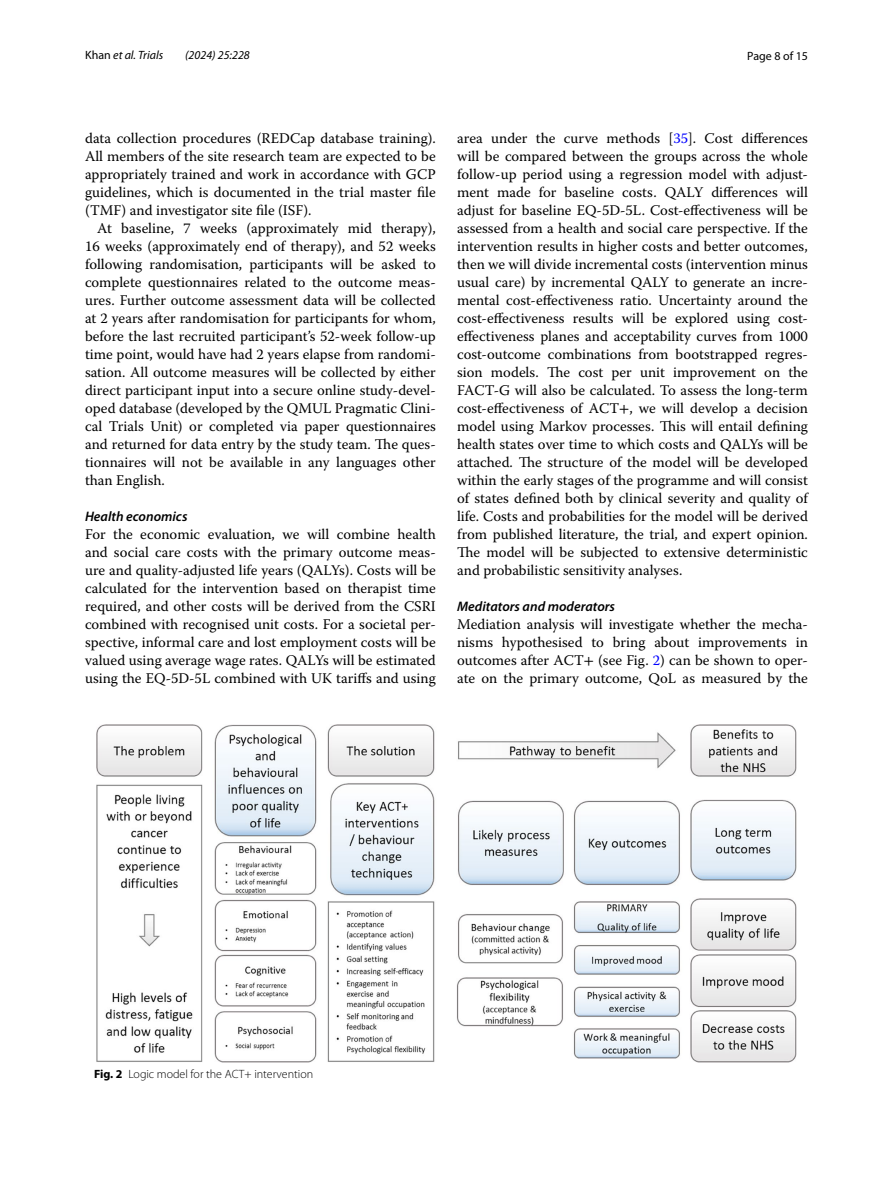
<style>
.page{position:relative;width:893px;height:1187px;background:#fff}
.page>*{position:absolute;margin:0;border:0;box-sizing:border-box;transform-origin:0 0}
.t1{font:14.7px/18px "Warnock Pro";color:#000;text-align:justify}
.t2{font:italic 600 13.8px "Myriad Pro";color:#000}
.t3{font:300 12px "Myriad Pro";color:#000}
.t4{font:italic 12px "Myriad Pro";color:#000}
.t5{font:12px "Myriad Pro";color:#000}
.s1{font-style:normal}
.s2{color:#00f}
.s3{font-family:"STIX"}
.s4{font-weight:700}
</style>
<div class="page">
<img style="left:96px;top:724px;width:701px;height:338px">
<p class="t4" style="left:85px;top:48px;width:80px"><span class="s1">Khan</span> et al. Trials</p>
<p class="t4" style="left:185px;top:48px;width:66px">(2024) 25:228</p>
<p class="t5" style="left:747px;top:48px;width:62px">Page 8 of 15</p>
<p class="t1" style="left:85px;top:128px;width:352px">data collection procedures (REDCap database training).<br>All members of the site research team are expected to be appropriately trained and work in accordance with GCP guidelines, which is documented in the trial master file (TMF) and investigator site file (ISF).</p>
<p class="t1" style="left:85px;top:218px;width:352px;text-indent:12px">At baseline, 7 weeks (approximately mid therapy), 16 weeks (approximately end of therapy), and 52 weeks following randomisation, participants will be asked to complete questionnaires related to the outcome meas&shy;ures. Further outcome assessment data will be collected at 2 years after randomisation for participants for whom, before the last recruited participant’s 52-week follow-up time point, would have had 2 years elapse from randomi&shy;sation. All outcome measures will be collected by either direct participant input into a secure online study-devel&shy;oped database (developed by the QMUL Pragmatic Clini&shy;cal Trials Unit) or completed via paper questionnaires and returned for data entry by the study team. The ques&shy;tionnaires will not be available in any languages other than English.</p>
<p class="t2" style="left:85px;top:507px;width:104px">Health economics</p>
<p class="t1" style="left:85px;top:524px;width:352px">For the economic evaluation, we will combine health and social care costs with the primary outcome meas&shy;ure and quality-adjusted life years (QALYs). Costs will be calculated for the intervention based on therapist time required, and other costs will be derived from the CSRI combined with recognised unit costs. For a societal per&shy;spective, informal care and lost employment costs will be valued using average wage rates. QALYs will be estimated using the EQ-5D-5L combined with UK tariffs and using</p>
<p class="t1" style="left:457px;top:128px;width:352px">area under the curve methods [<span class="s2">35</span>]. Cost differences will be compared between the groups across the whole follow-up period using a regression model with adjust&shy;ment made for baseline costs. QALY differences will adjust for baseline EQ-5D-5L. Cost-effectiveness will be assessed from a health and social care perspective. If the intervention results in higher costs and better outcomes, then we will divide incremental costs (intervention minus usual care) by incremental QALY to generate an incre&shy;mental cost-effectiveness ratio. Uncertainty around the cost-effectiveness results will be explored using cost&shy;effectiveness planes and acceptability curves from 1000 cost-outcome combinations from bootstrapped regres&shy;sion models. The cost per unit improvement on the FACT-G will also be calculated. To assess the long-term cost-effectiveness of ACT<span class="s3">+</span>, we will develop a decision model using Markov processes. This will entail defining health states over time to which costs and QALYs will be attached. The structure of the model will be developed within the early stages of the programme and will consist of states defined both by clinical severity and quality of life. Costs and probabilities for the model will be derived from published literature, the trial, and expert opinion.<br>The model will be subjected to extensive deterministic and probabilistic sensitivity analyses.</p>
<p class="t2" style="left:457px;top:597px;width:159px">Meditators and moderators</p>
<p class="t1" style="left:457px;top:614px;width:352px">Mediation analysis will investigate whether the mecha&shy;nisms hypothesised to bring about improvements in outcomes after ACT<span class="s3">+</span> (see Fig. <span class="s2">2</span>) can be shown to oper&shy;ate on the primary outcome, QoL as measured by the</p>
<p class="t3" style="left:94px;top:1067px;width:221px"><span class="s4">Fig. 2</span> Logic model for the ACT+ intervention</p>
</div>
